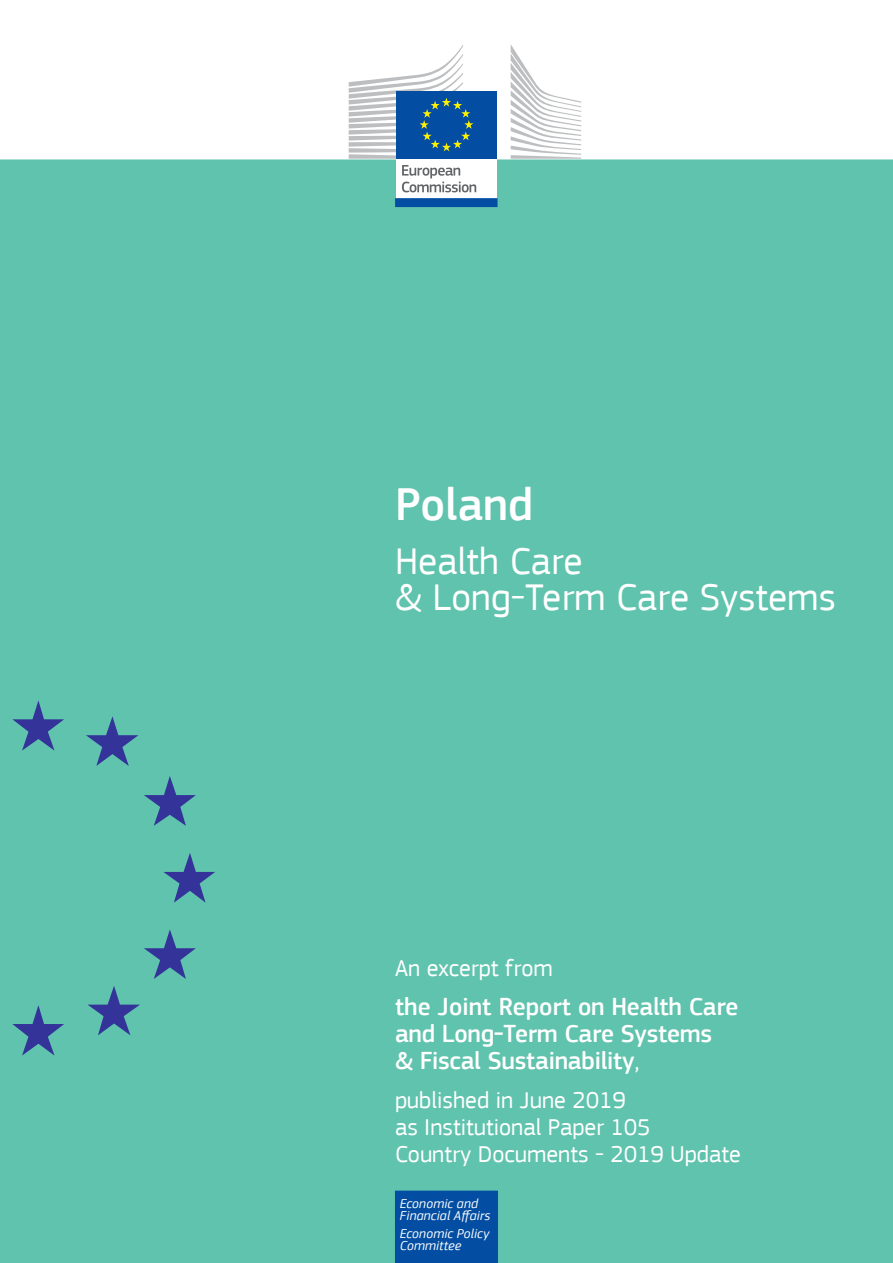
<style>
.page{position:relative;width:893px;height:1263px;background:#fff}
.page>*{position:absolute;margin:0;border:0;box-sizing:border-box;transform-origin:0 0}
.t1{font:500 47.25px "EC Square Sans Pro";color:#fff}
.t2{font:39px/36px "EC Square Sans Pro";color:#fff}
.t3{font:500 25.5px/27px "EC Square Sans Pro";letter-spacing:-.01em;color:#fff}
.t4{font:24px/27px "EC Square Sans Pro";color:#fff}
.t5{font:italic 13.5px/12px "EC Square Sans Pro";letter-spacing:.01em;color:#fff}
.s1{font-weight:400}
</style>
<div class="page">
<div style="left:0;top:159px;width:893px;height:1104px;background:#60c3ad"></div>
<div style="left:395px;top:1191px;width:103px;height:72px;background:#034ea2"></div>
<div style="left:396px;top:157px;width:100px;height:44px;background:#fff"></div>
<div style="left:396px;top:91px;width:100px;height:68px;background:#034ea2"></div>
<svg style="left:349px;top:45px;width:124px;height:114px"></svg>
<svg style="left:511px;top:45px;width:70px;height:114px"></svg>
<svg style="left:402px;top:165px;width:74px;height:27px"></svg>
<div style="left:395px;top:198px;width:102px;height:9px;background:#034ea2;border:2px solid #034ea2"></div>
<div style="left:0;top:638px;width:374px;height:457px;background:#60c3ad"></div>
<h1 class="t1" style="left:395px;top:477px;width:140px">Poland</h1>
<h2 class="t2" style="left:395px;top:543px;width:442px">Health Care<br>&amp; Long-Term Care Systems</h2>
<p class="t4" style="left:395px;top:955px;width:159px">An excerpt from</p>
<p class="t3" style="left:395px;top:993px;width:345px">the Joint Report on Health Care and Long-Term Care Systems<br>&amp; Fiscal Sustainability<span class="s1">,</span></p>
<p class="t4" style="left:395px;top:1087px;width:347px">published in June 2019<br>as Institutional Paper 105<br>Country Documents - 2019 Update</p>
<p class="t5" style="left:400px;top:1197px;width:92px">Economic and<br>Financial Affairs</p>
<p class="t5" style="left:400px;top:1227px;width:91px">Economic Policy<br>Committee</p>
</div>
